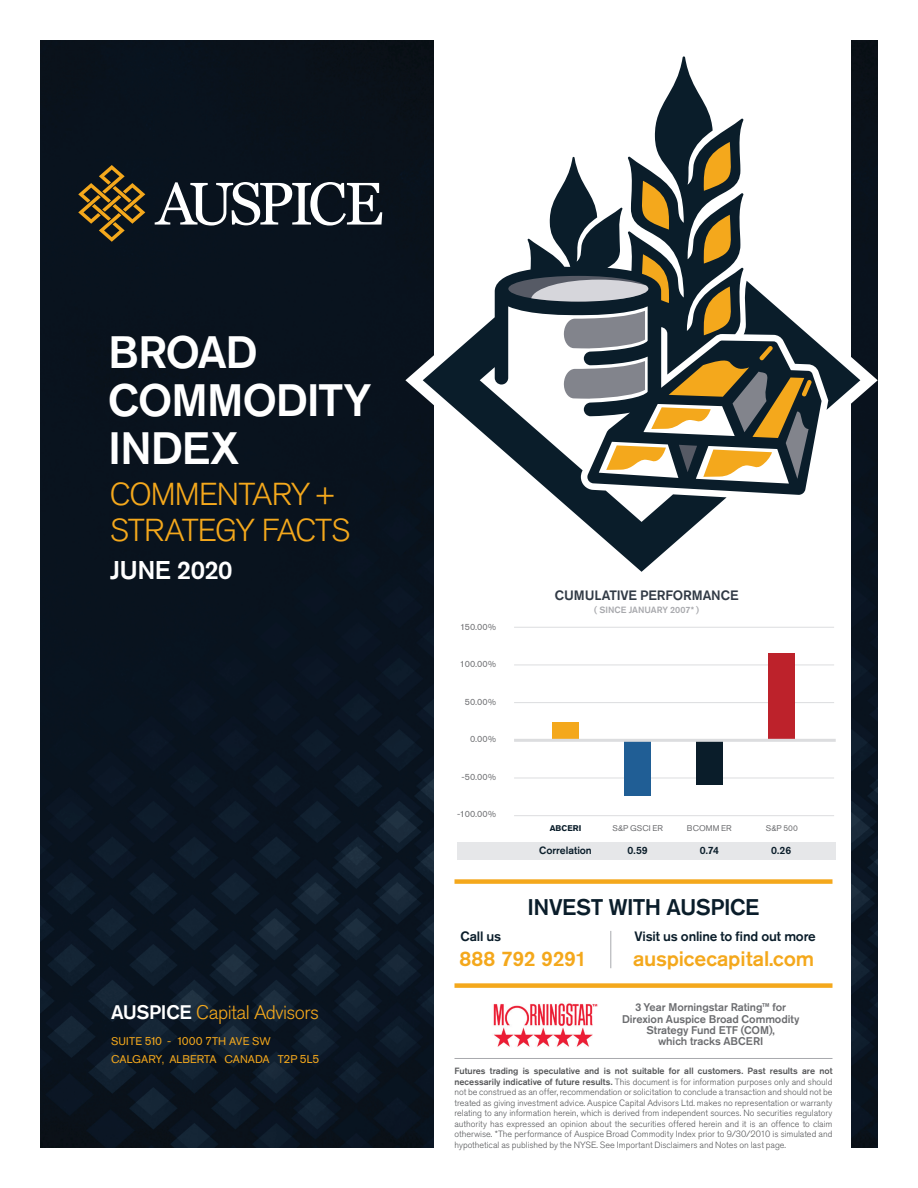
<style>
.page{position:relative;width:918px;height:1188px;background:#fff}
.page>*{position:absolute;margin:0;border:0;box-sizing:border-box;transform-origin:0 0}
.t1{font:500 45px/48px "Akzidenz Grotesk BQ";letter-spacing:-.025em;color:#fff}
.t2{font:300 31.5px/36px "Akzidenz Grotesk BQ";letter-spacing:-.035em;color:#f4a81c}
.t3{font:500 25.5px "Akzidenz Grotesk BQ";letter-spacing:-.02em;color:#fff}
.t4{font:500 22.5px "Akzidenz Grotesk BQ";letter-spacing:-.025em;color:#0a1d2a}
.t5{font:500 21px "Akzidenz Grotesk BQ";letter-spacing:-.01em;color:#f4a81c}
.t6{font:300 19.5px "Akzidenz Grotesk BQ";letter-spacing:-.025em;color:#f4a81c}
.t7{font:500 13.5px "Akzidenz Grotesk BQ";letter-spacing:-.015em;color:#0a1d2a}
.t8{font:500 13.5px "Akzidenz Grotesk BQ";letter-spacing:-.01em;color:#313a45}
.t9{font:500 11.1px/11.1px "Akzidenz Grotesk BQ";letter-spacing:-.005em;color:#6c6d70;text-align:center}
.t10{font:11.1px/18px "Akzidenz Grotesk BQ";color:#f4a81c}
.t11{font:500 10.5px "Akzidenz Grotesk BQ";letter-spacing:-.005em;color:#0a1d2a}
.t12{font:300 9px/10.5px "Akzidenz Grotesk BQ";color:#57585a;text-align:justify}
.t13{font:9px "Akzidenz Grotesk BQ";letter-spacing:.01em;color:#6c6d70}
.t14{font:500 9px "Akzidenz Grotesk BQ";letter-spacing:.005em;color:#a8a9ad}
.t15{font:8.25px "Akzidenz Grotesk BQ";color:#6c6d70}
.t16{font:700 8.25px "Akzidenz Grotesk BQ";letter-spacing:.005em;color:#0a1d2a}
.s1{font-weight:500;color:#fff}
.s2{font-size:11.85px}
.s3{font-weight:500}
</style>
<div class="page">
<img style="left:40px;top:40px;width:393px;height:1108px">
<img style="left:851px;top:40px;width:27px;height:1108px">
<svg style="left:78px;top:165px;width:67px;height:77px"></svg>
<svg style="left:155px;top:182px;width:227px;height:44px"></svg>
<svg style="left:405px;top:45px;width:473px;height:542px;fill:#0a131e"></svg>
<svg style="left:423px;top:56px;width:437px;height:516px"></svg>
<div style="left:508px;top:276px;width:140px;height:26px;background:#565a65;border-radius:50%"></div>
<svg style="left:531px;top:142px;width:281px;height:342px"></svg>
<hr style="left:454px;top:1058px;width:378px;height:1px;background:#a8a9ad">
<div style="left:454px;top:983px;width:378px;height:5px;background:#f4a81c"></div>
<hr style="left:610px;top:931px;width:1px;height:37px;background:#a8a9ad">
<div style="left:454px;top:879px;width:378px;height:5px;background:#f4a81c"></div>
<img style="left:493px;top:1003px;width:105px;height:44px">
<div style="left:458px;top:842px;width:378px;height:17px;background:#e6e7e9"></div>
<hr style="left:514px;top:778px;width:320px;height:1px;background:#dcdddf">
<hr style="left:514px;top:702px;width:320px;height:1px;background:#dcdddf">
<hr style="left:514px;top:815px;width:320px;height:1px;background:#dcdddf">
<hr style="left:514px;top:665px;width:320px;height:1px;background:#dcdddf">
<hr style="left:514px;top:627px;width:320px;height:1px;background:#dcdddf">
<div style="left:625px;top:740px;width:26px;height:56px;background:#205e95"></div>
<div style="left:696px;top:740px;width:27px;height:45px;background:#0a1d2a"></div>
<div style="left:769px;top:653px;width:26px;height:87px;background:#bd222b"></div>
<div style="left:552px;top:722px;width:27px;height:18px;background:#f4a81c"></div>
<hr style="left:514px;top:739px;width:322px;height:3px;background:#dcdddf">
<h1 class="t1" style="left:108px;top:327px;width:265px">BROAD<br>COMMODITY<br>INDEX</h1>
<h2 class="t2" style="left:110px;top:477px;width:242px">COMMENTARY +<br>STRATEGY FACTS</h2>
<h3 class="t3" style="left:110px;top:555px;width:124px">JUNE 2020</h3>
<h3 class="t6" style="left:111px;top:1001px;width:209px"><span class="s1">AUSPICE</span> Capital Advisors</h3>
<p class="t10" style="left:111px;top:1032px;width:210px">SUITE <span class="s2">510</span> - <span class="s2">1000 7</span>TH AVE SW<br>CALGARY, ALBERTA CANADA T<span class="s2">2</span>P <span class="s2">5</span>L<span class="s2">5</span></p>
<p class="t13" style="left:460px;top:621px;width:37px">150.00%</p>
<p class="t13" style="left:460px;top:659px;width:38px">100.00%</p>
<p class="t13" style="left:465px;top:696px;width:33px">50.00%</p>
<p class="t13" style="left:470px;top:734px;width:28px">0.00%</p>
<p class="t13" style="left:461px;top:771px;width:36px">-50.00%</p>
<p class="t13" style="left:457px;top:809px;width:40px">-100.00%</p>
<h3 class="t8" style="left:555px;top:587px;width:185px">CUMULATIVE PERFORMANCE</h3>
<p class="t14" style="left:594px;top:604px;width:106px">( SINCE JANUARY 2007* )</p>
<p class="t16" style="left:550px;top:824px;width:33px">ABCERI</p>
<p class="t15" style="left:613px;top:824px;width:52px">S&amp;P GSCI ER</p>
<p class="t11" style="left:628px;top:844px;width:22px">0.59</p>
<p class="t15" style="left:766px;top:824px;width:34px">S&amp;P 500</p>
<p class="t15" style="left:687px;top:824px;width:46px">BCOMM ER</p>
<p class="t11" style="left:700px;top:844px;width:21px">0.74</p>
<p class="t11" style="left:539px;top:844px;width:54px">Correlation</p>
<p class="t11" style="left:771px;top:844px;width:22px">0.26</p>
<h3 class="t4" style="left:528px;top:893px;width:233px">INVEST WITH AUSPICE</h3>
<h3 class="t7" style="left:460px;top:928px;width:42px">Call us</h3>
<h3 class="t7" style="left:635px;top:928px;width:183px">Visit us online to find out more</h3>
<h3 class="t5" style="left:459px;top:946px;width:129px">888 792 9291</h3>
<h3 class="t5" style="left:633px;top:946px;width:183px">auspicecapital.com</h3>
<p class="t9" style="left:622px;top:1002px;width:179px">3 Year Morningstar Rating™ for<br>Direxion Auspice Broad Commodity<br>Strategy Fund ETF (COM),<br>which tracks ABCERI</p>
<p class="t12" style="left:454px;top:1066px;width:380px"><span class="s3">Futures trading is speculative and is not suitable for all customers. Past results are not necessarily indicative of future results.</span> This document is for information purposes only and should not be construed as an offer, recommendation or solicitation to conclude a transaction and should not be treated as giving investment advice. Auspice Capital Advisors Ltd. makes no representation or warranty relating to any information herein, which is derived from independent sources. No securities regulatory authority has expressed an opinion about the securities offered herein and it is an offence to claim otherwise. *The performance of Auspice Broad Commodity Index prior to 9/30/2010 is simulated and hypothetical as published by the NYSE. See Important Disclaimers and Notes on last page.</p>
</div>
